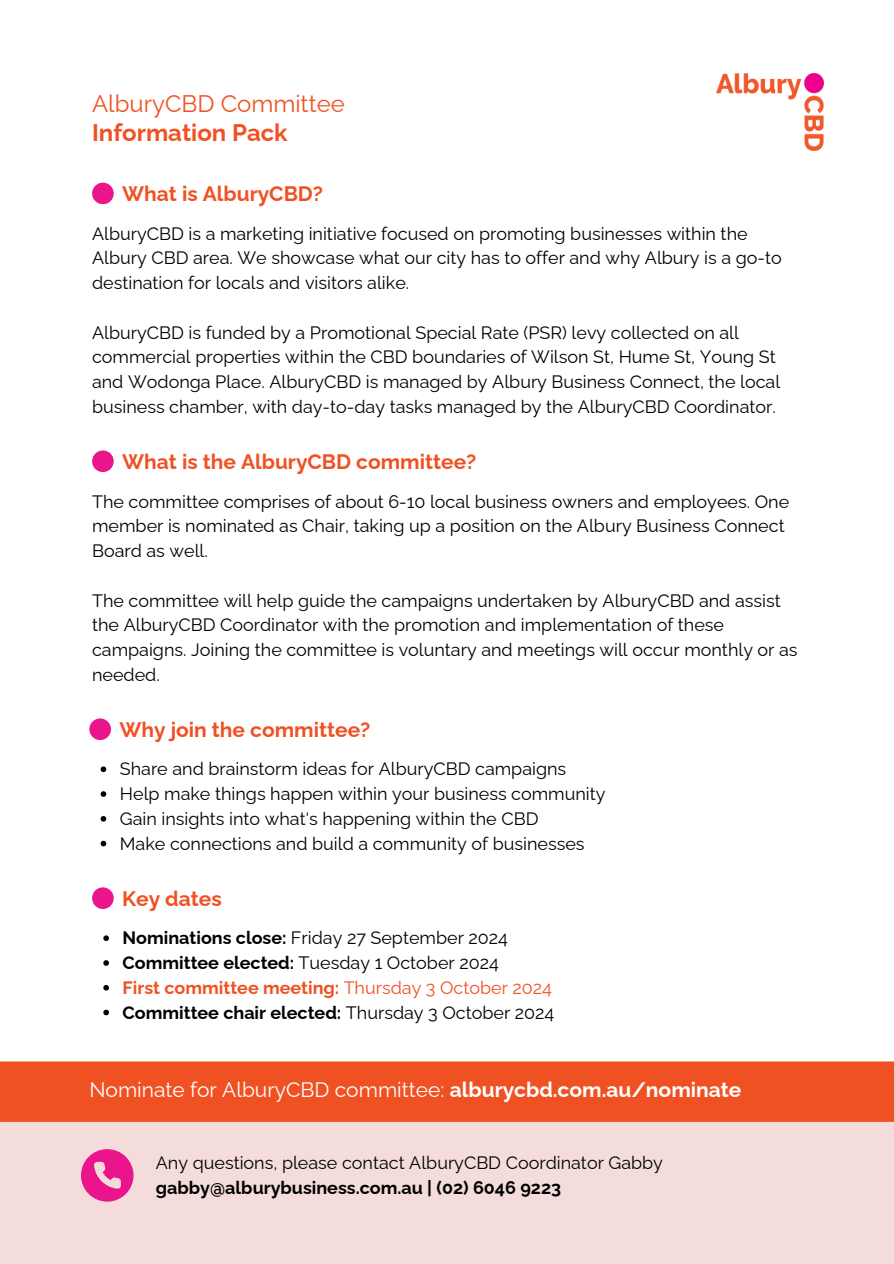
<style>
.page{position:relative;width:894px;height:1264px;background:#fff}
.page>*{position:absolute;margin:0;border:0;box-sizing:border-box;transform-origin:0 0}
.t1{font:24px "Raleway";color:#f05123}
.t2{font:700 24px "Raleway";color:#f05123}
.t3{font:700 21px "Raleway";color:#f05123}
.t4{font:21px "Raleway";color:#fff}
.t5{font:18px/24.8px "Raleway";color:#000}
.t6{font:700 18px "Raleway";color:#000}
.t7{font:700 18px "Raleway";color:#f05123}
.s1{font-weight:700}
.s2{font-weight:400}
</style>
<div class="page">
<img style="left:716px;top:74px;width:107px;height:76px">
<div style="left:92px;top:183px;width:22px;height:21px;background:#ea148d;border-radius:50%"></div>
<div style="left:0;top:1116px;width:893px;height:147px;background:#f3dcd9"></div>
<div style="left:0;top:1061px;width:893px;height:60px;background:#f05123"></div>
<div style="left:92px;top:450px;width:22px;height:22px;background:#ea148d;border-radius:50%"></div>
<div style="left:89px;top:718px;width:22px;height:22px;background:#ea148d;border-radius:50%"></div>
<div style="left:92px;top:887px;width:22px;height:22px;background:#ea148d;border-radius:50%"></div>
<svg style="left:81px;top:1149px;width:52px;height:52px"></svg>
<svg style="left:101px;top:766px;width:5px;height:6px"></svg>
<svg style="left:101px;top:791px;width:5px;height:5px"></svg>
<svg style="left:101px;top:816px;width:5px;height:5px"></svg>
<svg style="left:101px;top:840px;width:5px;height:6px"></svg>
<svg style="left:103px;top:935px;width:6px;height:6px"></svg>
<svg style="left:103px;top:960px;width:6px;height:5px"></svg>
<svg style="left:103px;top:985px;width:6px;height:5px"></svg>
<svg style="left:103px;top:1009px;width:6px;height:6px"></svg>
<h1 class="t1" style="left:92px;top:89px;width:254px">AlburyCBD Committee</h1>
<p class="t2" style="left:92px;top:118px;width:197px">Information Pack</p>
<h3 class="t3" style="left:122px;top:181px;width:202px">What is AlburyCBD?</h3>
<p class="t5" style="left:92px;top:221px;width:691px">AlburyCBD is a marketing initiative focused on promoting businesses within the<br>Albury CBD area. We showcase what our city has to offer and why Albury is a go-to destination for locals and visitors alike.</p>
<p class="t5" style="left:92px;top:320px;width:689px">AlburyCBD is funded by a Promotional Special Rate (PSR) levy collected on all commercial properties within the CBD boundaries of Wilson St, Hume St, Young St and Wodonga Place. AlburyCBD is managed by Albury Business Connect, the local business chamber, with day-to-day tasks managed by the AlburyCBD Coordinator.</p>
<h3 class="t3" style="left:122px;top:449px;width:356px">What is the AlburyCBD committee?</h3>
<p class="t5" style="left:92px;top:489px;width:698px">The committee comprises of about 6-10 local business owners and employees. One member is nominated as Chair, taking up a position on the Albury Business Connect<br>Board as well.</p>
<p class="t5" style="left:92px;top:588px;width:706px">The committee will help guide the campaigns undertaken by AlburyCBD and assist the AlburyCBD Coordinator with the promotion and implementation of these campaigns. Joining the committee is voluntary and meetings will occur monthly or as needed.</p>
<h3 class="t3" style="left:119px;top:717px;width:252px">Why join the committee?</h3>
<p class="t5" style="left:120px;top:756px;width:448px">Share and brainstorm ideas for AlburyCBD campaigns</p>
<p class="t5" style="left:120px;top:781px;width:487px">Help make things happen within your business community</p>
<p class="t5" style="left:120px;top:806px;width:420px">Gain insights into what's happening within the CBD</p>
<p class="t5" style="left:120px;top:831px;width:466px">Make connections and build a community of businesses</p>
<h3 class="t3" style="left:122px;top:885px;width:101px">Key dates</h3>
<p class="t5" style="left:123px;top:925px;width:387px"><span class="s1">Nominations close:</span> Friday 27 September 2024</p>
<p class="t5" style="left:123px;top:950px;width:378px"><span class="s1">Committee elected:</span> Tuesday 1 October 2024</p>
<p class="t7" style="left:123px;top:977px;width:431px">First committee meeting: <span class="s2">Thursday 3 October 2024</span></p>
<p class="t6" style="left:123px;top:1001px;width:433px">Committee chair elected: <span class="s2">Thursday 3 October 2024</span></p>
<h4 class="t4" style="left:89px;top:1077px;width:653px">Nominate for AlburyCBD committee: <span class="s1">alburycbd.com.au/nominate</span></h4>
<p class="t5" style="left:156px;top:1150px;width:508px">Any questions, please contact AlburyCBD Coordinator Gabby</p>
<p class="t6" style="left:156px;top:1177px;width:407px">gabby@alburybusiness.com.au | (02) 6046 9223</p>
</div>
